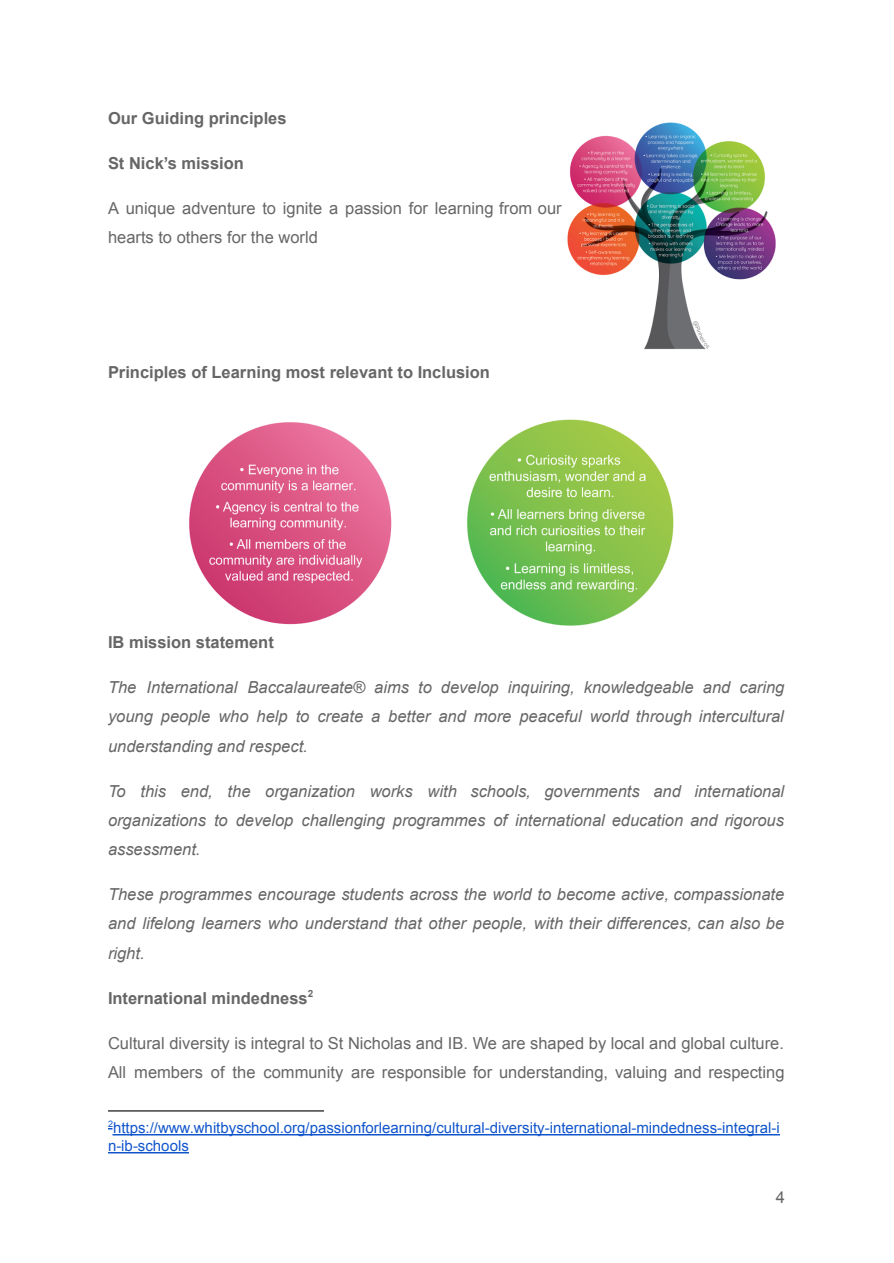
<style>
.page{position:relative;width:894px;height:1263px;background:#fff}
.page>*{position:absolute;margin:0;border:0;box-sizing:border-box;transform-origin:0 0}
.t1{font:italic 16.5px/29.2px "Arial";color:#666;text-align:justify}
.t2{font:16.5px/29.2px "Arial";color:#666}
.t3{font:700 16.5px "Arial";color:#666}
.t4{font:15px/18px "Arial";color:#15c}
</style>
<div class="page">
<hr style="left:108px;top:1110px;width:216px;height:2px;background:#000">
<hr style="left:112px;top:1134px;width:668px;height:1px;background:#15c">
<hr style="left:108px;top:1152px;width:81px;height:1px;background:#15c">
<img style="left:567px;top:122px;width:209px;height:228px">
<img style="left:189px;top:422px;width:203px;height:203px">
<img style="left:467px;top:419px;width:207px;height:207px">
<p class="t3" style="left:108px;top:109px;width:180px">Our Guiding principles</p>
<p class="t3" style="left:108px;top:154px;width:137px">St Nick’s mission</p>
<p class="t2" style="left:108px;top:193px;width:455px">A unique adventure to ignite a passion for learning from our hearts to others for the world</p>
<p class="t3" style="left:108px;top:363px;width:384px">Principles of Learning most relevant to Inclusion</p>
<p class="t3" style="left:108px;top:633px;width:167px">IB mission statement</p>
<p class="t1" style="left:108px;top:673px;width:678px">The International Baccalaureate® aims to develop inquiring, knowledgeable and caring young people who help to create a better and more peaceful world through intercultural understanding and respect.</p>
<p class="t1" style="left:108px;top:776px;width:678px">To this end, the organization works with schools, governments and international organizations to develop challenging programmes of international education and rigorous assessment.</p>
<p class="t1" style="left:108px;top:880px;width:678px">These programmes encourage students across the world to become active, compassionate and lifelong learners who understand that other people, with their differences, can also be right.</p>
<p class="t3" style="left:108px;top:989px;width:207px">International mindedness<sup>2</sup></p>
<p class="t2" style="left:108px;top:1028px;width:678px">Cultural diversity is integral to St Nicholas and IB. We are shaped by local and global culture.<br>All members of the community are responsible for understanding, valuing and respecting</p>
<p class="t4" style="left:108px;top:1119px;width:673px"><sup>2</sup>https://www.whitbyschool.org/passionforlearning/cultural-diversity-international-mindedness-integral-i n-ib-schools</p>
<p class="t2" style="left:776px;top:1182px;width:11px">4</p>
</div>
